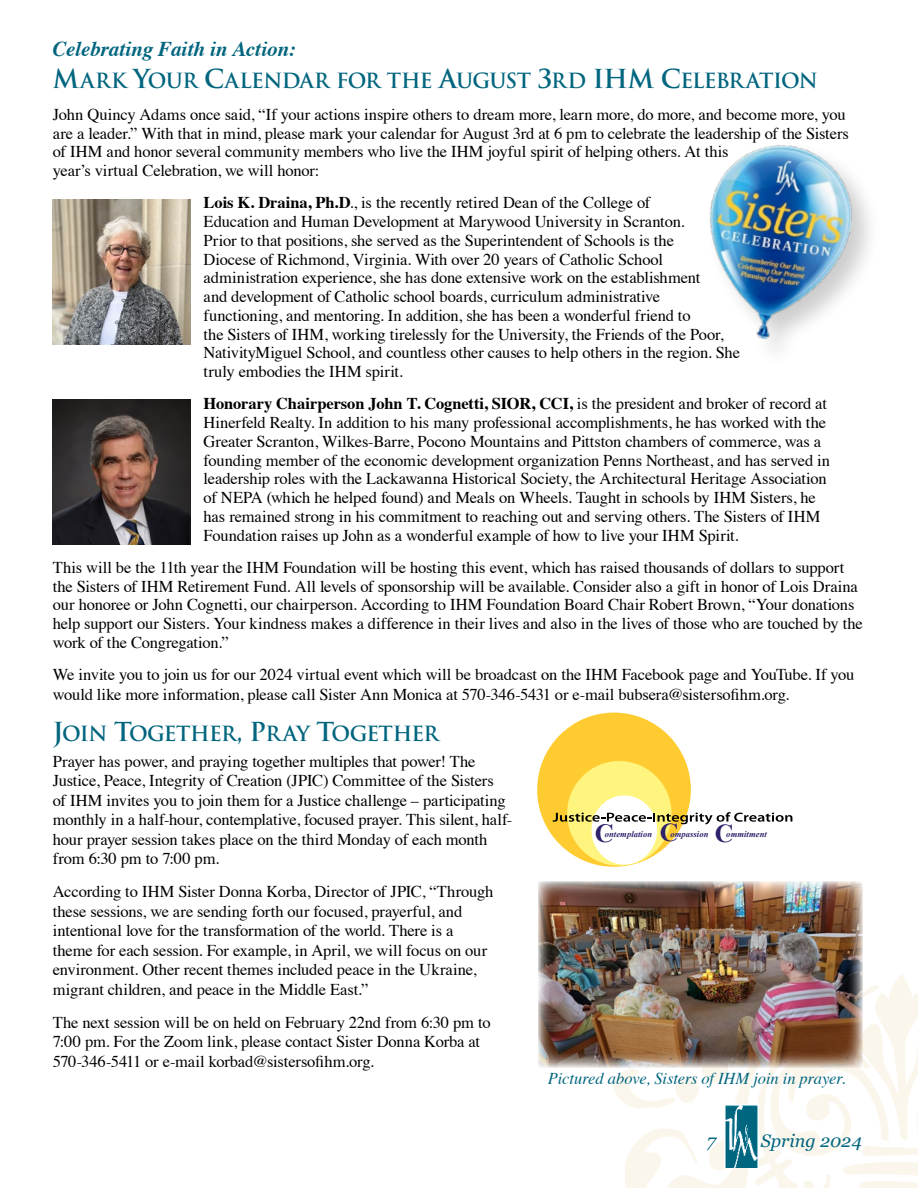
<style>
.page{position:relative;width:918px;height:1188px;background:#fff}
.page>*{position:absolute;margin:0;border:0;box-sizing:border-box;transform-origin:0 0}
.t1{font:700 26.1px "Times New Roman";color:#2e206b}
.t2{font:700 25.8px "Times New Roman";color:#2e206b}
.t3{font:italic 700 21px "Times";color:#00657e}
.t4{font:20.4px "Trajan Bold SC800";letter-spacing:-.025em;color:#00657e}
.t5{font:italic 18px "Georgia";color:#00657e}
.t6{font:16.5px/18.8px "Times";letter-spacing:-.01em;color:#000}
.t7{font:italic 16.5px "Times";letter-spacing:-.005em;color:#00657e}
.t8{font:italic 700 8.55px "Times New Roman";letter-spacing:.005em;color:#2e206b}
.s1{font-size:25.5px}
.s2{font-weight:700}
</style>
<div class="page">
<img style="left:613px;top:974px;width:305px;height:214px">
<img style="left:725px;top:1104px;width:33px;height:64px">
<div style="left:537px;top:713px;width:154px;height:154px;background:#fecc31;border-radius:50%"></div>
<div style="left:567px;top:761px;width:105px;height:105px;background:#fff47d;border-radius:50%"></div>
<svg style="left:553px;top:792px;width:239px;height:75px"></svg>
<img style="left:538px;top:881px;width:325px;height:186px">
<img style="left:53px;top:200px;width:137px;height:145px">
<img style="left:53px;top:400px;width:137px;height:145px">
<img style="left:709px;top:144px;width:155px;height:206px">
<p class="t3" style="left:53px;top:29px;width:244px">Celebrating Faith in Action:</p>
<p class="t4" style="left:53px;top:68px;width:767px"><span class="s1">M</span>ARK <span class="s1">Y</span>OUR <span class="s1">C</span>ALENDAR FOR THE <span class="s1">A</span>UGUST <span class="s1">3</span>RD <span class="s1">IHM C</span>ELEBRATION</p>
<p class="t6" style="left:53px;top:104px;width:798px">John Quincy Adams once said, “If your actions inspire others to dream more, learn more, do more, and become more, you are a leader.” With that in mind, please mark your calendar for August 3rd at 6 pm to celebrate the leadership of the Sisters of IHM and honor several community members who live the IHM joyful spirit of helping others. At this<br>year’s virtual Celebration, we will honor:</p>
<p class="t6" style="left:204px;top:192px;width:538px"><span class="s2">Lois K. Draina, Ph.D</span>., is the recently retired Dean of the College of<br>Education and Human Development at Marywood University in Scranton.<br>Prior to that positions, she served as the Superintendent of Schools is the<br>Diocese of Richmond, Virginia. With over 20 years of Catholic School administration experience, she has done extensive work on the establishment<br>and development of Catholic school boards, curriculum administrative functioning, and mentoring. In addition, she has been a wonderful friend to<br>the Sisters of IHM, working tirelessly for the University, the Friends of the Poor, NativityMiguel School, and countless other causes to help others in the region. She truly embodies the IHM spirit.</p>
<p class="t6" style="left:204px;top:393px;width:628px"><span class="s2">Honorary Chairperson John T. Cognetti, SIOR, CCI,</span> is the president and broker of record at Hinerfeld Realty. In addition to his many professional accomplishments, he has worked with the Greater Scranton, Wilkes-Barre, Pocono Mountains and Pittston chambers of commerce, was a founding member of the economic development organization Penns Northeast, and has served in leadership roles with the Lackawanna Historical Society, the Architectural Heritage Association of NEPA (which he helped found) and Meals on Wheels. Taught in schools by IHM Sisters, he has remained strong in his commitment to reaching out and serving others. The Sisters of IHM Foundation raises up John as a wonderful example of how to live your IHM Spirit.</p>
<p class="t6" style="left:53px;top:557px;width:812px">This will be the 11th year the IHM Foundation will be hosting this event, which has raised thousands of dollars to support the Sisters of IHM Retirement Fund. All levels of sponsorship will be available. Consider also a gift in honor of Lois Draina our honoree or John Cognetti, our chairperson. According to IHM Foundation Board Chair Robert Brown, “Your donations help support our Sisters. Your kindness makes a difference in their lives and also in the lives of those who are touched by the work of the Congregation.”</p>
<p class="t6" style="left:53px;top:663px;width:803px;line-height:19.5px">We invite you to join us for our 2024 virtual event which will be broadcast on the IHM Facebook page and YouTube. If you would like more information, please call Sister Ann Monica at 570-346-5431 or e-mail bubsera@sistersofihm.org.</p>
<p class="t4" style="left:53px;top:720px;width:387px"><span class="s1">J</span>OIN <span class="s1">T</span>OGETHER<span class="s1">, P</span>RAY <span class="s1">T</span>OGETHER</p>
<p class="t6" style="left:53px;top:750px;width:461px;line-height:19.5px">Prayer has power, and praying together multiples that power! The Justice, Peace, Integrity of Creation (JPIC) Committee of the Sisters<br>of IHM invites you to join them for a Justice challenge – participating monthly in a half-hour, contemplative, focused prayer. This silent, half&shy;hour prayer session takes place on the third Monday of each month from 6:30 pm to 7:00 pm.</p>
<p class="t6" style="left:53px;top:881px;width:442px;line-height:19.5px">According to IHM Sister Donna Korba, Director of JPIC, “Through these sessions, we are sending forth our focused, prayerful, and intentional love for the transformation of the world. There is a theme for each session. For example, in April, we will focus on our environment. Other recent themes included peace in the Ukraine, migrant children, and peace in the Middle East.”</p>
<p class="t6" style="left:53px;top:1011px;width:440px;line-height:19.5px">The next session will be on held on February 22nd from 6:30 pm to<br>7:00 pm. For the Zoom link, please contact Sister Donna Korba at<br>570-346-5411 or e-mail korbad@sistersofihm.org.</p>
<p class="t8" style="left:605px;top:828px;width:49px">ontemplation</p>
<h2 class="t2" style="left:660px;top:814px;width:20px">C</h2>
<h1 class="t1" style="left:595px;top:814px;width:20px">C</h1>
<p class="t8" style="left:670px;top:828px;width:40px">ompassion</p>
<h2 class="t2" style="left:715px;top:815px;width:20px">C</h2>
<p class="t8" style="left:726px;top:828px;width:42px">ommitment</p>
<p class="t7" style="left:548px;top:1064px;width:299px">Pictured above, Sisters of IHM join in prayer.</p>
<p class="t5" style="left:707px;top:1131px;width:10px">7</p>
<p class="t5" style="left:761px;top:1131px;width:102px">Spring 2024</p>
</div>
